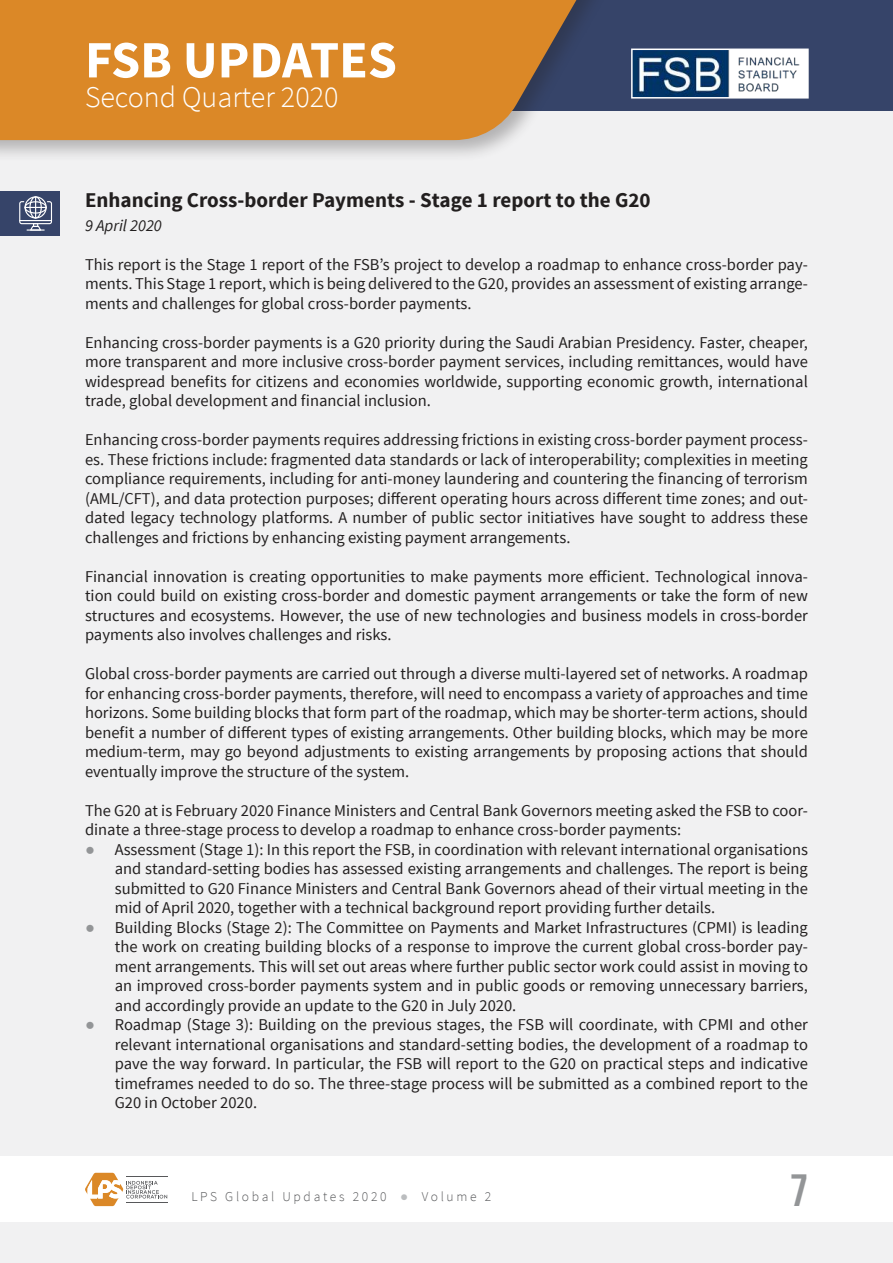
<style>
.page{position:relative;width:893px;height:1263px;background:#f1f1f2}
.page>*{position:absolute;margin:0;border:0;box-sizing:border-box;transform-origin:0 0}
.t1{font:700 52.5px "Source Sans Pro";color:#fff}
.t2{font:700 45px "Bebas Neue";color:#939597}
.t3{font:300 30px "Source Sans Pro";color:#fff}
.t4{font:700 21px "Source Sans Pro";color:#221f1f}
.t5{font:16.5px/19.5px "Source Sans Pro";color:#221f1f;text-align:justify}
.t6{font:italic 16.5px "Source Sans Pro";color:#221f1f}
.t7{font:300 13.5px "Source Sans Pro";letter-spacing:.2em;color:#57585a}
.s1{font-family:"Arial";color:#939597}
.s2{font-family:"Arial";font-weight:400;color:#bbbdbf}
</style>
<div class="page">
<div style="left:0;top:0;width:893px;height:111px;background:#364469"></div>
<div style="left:0;top:0;width:610px;height:163px;background:#221f1f;opacity:.3"></div>
<svg style="left:0;top:0;width:589px;height:140px;background:#d18630"></svg>
<div style="left:0;top:1157px;width:893px;height:65px;background:#fff"></div>
<svg style="left:85px;top:1173px;width:82px;height:33px"></svg>
<img style="left:634px;top:52px;width:172px;height:44px">
<div style="left:631px;top:49px;width:178px;height:50px;border:2px solid #fff"></div>
<div style="left:0;top:191px;width:59px;height:45px;background:#364469"></div>
<svg style="left:19px;top:196px;width:33px;height:35px"></svg>
<h1 class="t1" style="left:85px;top:40px;width:313px">FSB UPDATES</h1>
<h3 class="t3" style="left:85px;top:86px;width:255px">Second Quarter 2020</h3>
<p class="t4" style="left:85px;top:187px;width:567px">Enhancing Cross-border Payments - Stage 1 report to the G20</p>
<p class="t6" style="left:85px;top:219px;width:78px">9 April 2020</p>
<p class="t5" style="left:85px;top:255px;width:724px">This report is the Stage 1 report of the FSB’s project to develop a roadmap to enhance cross-border pay&shy;ments. This Stage 1 report, which is being delivered to the G20, provides an assessment of existing arrange&shy;ments and challenges for global cross-border payments.</p>
<p class="t5" style="left:85px;top:333px;width:724px">Enhancing cross-border payments is a G20 priority during the Saudi Arabian Presidency. Faster, cheaper, more transparent and more inclusive cross-border payment services, including remittances, would have widespread benefits for citizens and economies worldwide, supporting economic growth, international trade, global development and financial inclusion.</p>
<p class="t5" style="left:85px;top:430px;width:724px">Enhancing cross-border payments requires addressing frictions in existing cross-border payment process&shy;es. These frictions include: fragmented data standards or lack of interoperability; complexities in meeting compliance requirements, including for anti-money laundering and countering the financing of terrorism (AML/CFT), and data protection purposes; different operating hours across different time zones; and out&shy;dated legacy technology platforms. A number of public sector initiatives have sought to address these challenges and frictions by enhancing existing payment arrangements.</p>
<p class="t5" style="left:85px;top:567px;width:724px">Financial innovation is creating opportunities to make payments more efficient. Technological innova&shy;tion could build on existing cross-border and domestic payment arrangements or take the form of new structures and ecosystems. However, the use of new technologies and business models in cross-border payments also involves challenges and risks.</p>
<p class="t5" style="left:85px;top:664px;width:724px">Global cross-border payments are carried out through a diverse multi-layered set of networks. A roadmap for enhancing cross-border payments, therefore, will need to encompass a variety of approaches and time horizons. Some building blocks that form part of the roadmap, which may be shorter-term actions, should benefit a number of different types of existing arrangements. Other building blocks, which may be more medium-term, may go beyond adjustments to existing arrangements by proposing actions that should eventually improve the structure of the system.</p>
<p class="t5" style="left:85px;top:801px;width:724px">The G20 at is February 2020 Finance Ministers and Central Bank Governors meeting asked the FSB to coor&shy;dinate a three-stage process to develop a roadmap to enhance cross-border payments:</p>
<p class="t5" style="left:115px;top:840px;width:695px;text-indent:-30px"><span class="s1">●</span> Assessment (Stage 1): In this report the FSB, in coordination with relevant international organisations and standard-setting bodies has assessed existing arrangements and challenges. The report is being submitted to G20 Finance Ministers and Central Bank Governors ahead of their virtual meeting in the mid of April 2020, together with a technical background report providing further details.</p>
<p class="t5" style="left:115px;top:918px;width:695px;text-indent:-30px"><span class="s1">●</span> Building Blocks (Stage 2): The Committee on Payments and Market Infrastructures (CPMI) is leading the work on creating building blocks of a response to improve the current global cross-border pay&shy;ment arrangements. This will set out areas where further public sector work could assist in moving to an improved cross-border payments system and in public goods or removing unnecessary barriers, and accordingly provide an update to the G20 in July 2020.</p>
<p class="t5" style="left:115px;top:1015px;width:695px;text-indent:-30px"><span class="s1">●</span> Roadmap (Stage 3): Building on the previous stages, the FSB will coordinate, with CPMI and other relevant international organisations and standard-setting bodies, the development of a roadmap to pave the way forward. In particular, the FSB will report to the G20 on practical steps and indicative timeframes needed to do so. The three-stage process will be submitted as a combined report to the G20 in October 2020.</p>
<p class="t7" style="left:191px;top:1191px;width:301px">LPS Global Updates 2020 <span class="s2">●</span> Volume 2</p>
<h2 class="t2" style="left:790px;top:1164px;width:19px">7</h2>
</div>
